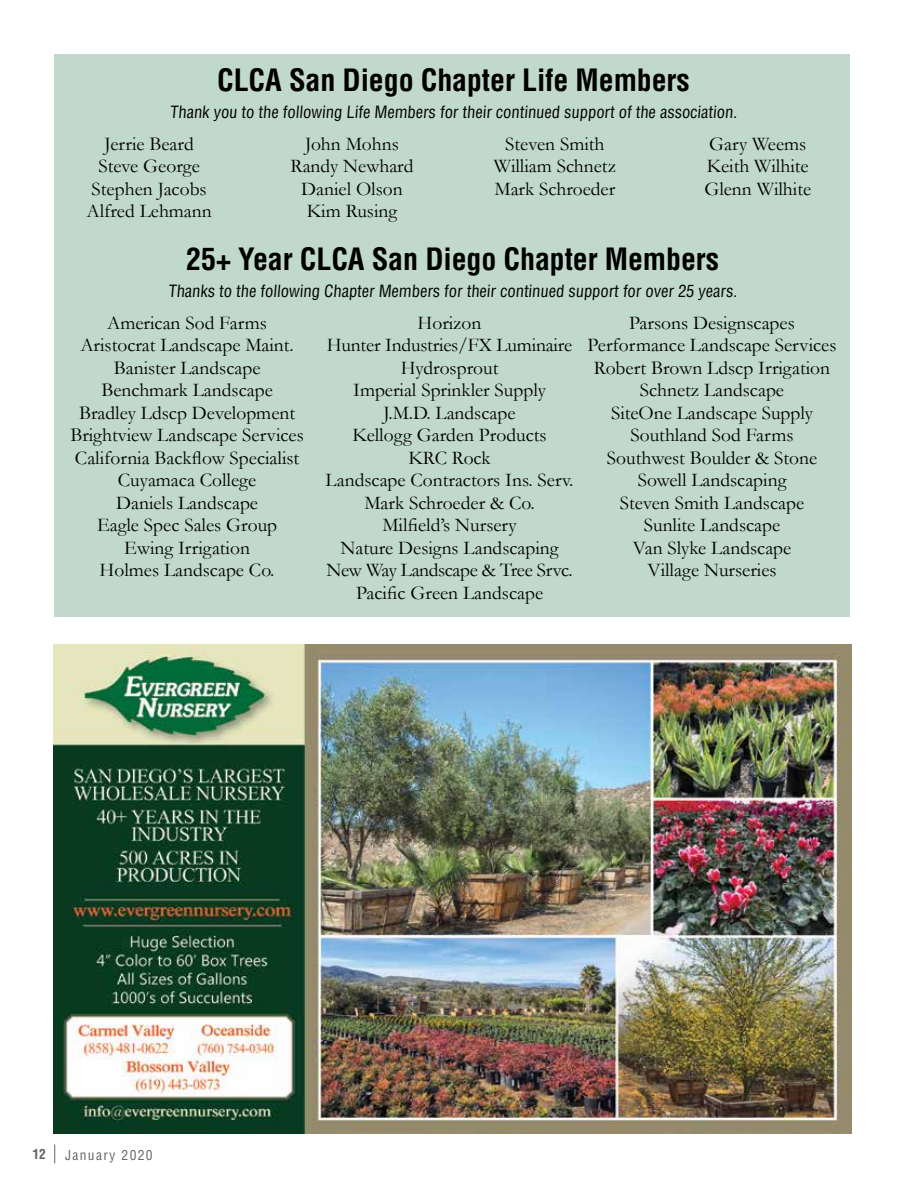
<style>
.page{position:relative;width:918px;height:1188px;background:#fff}
.page>*{position:absolute;margin:0;border:0;box-sizing:border-box;transform-origin:0 0}
.t1{font:700 condensed 30px "Helvetica";letter-spacing:-.005em;color:#000}
.t2{font:19.5px/22.5px "Garamond";color:#000;text-align:center}
.t3{font:condensed 16.5px "Helvetica";color:#000}
.t4{font:condensed 13.5px "Helvetica";letter-spacing:.1em;color:#636466}
.t5{font:700 condensed 13.5px "Helvetica";color:#636466}
</style>
<div class="page">
<svg style="left:54px;top:1144px;width:1px;height:19px"></svg>
<img style="left:54px;top:645px;width:798px;height:489px">
<div style="left:54px;top:54px;width:796px;height:563px;background:#c0d9cc"></div>
<h1 class="t1" style="left:217px;top:61px;width:474px">CLCA San Diego Chapter Life Members</h1>
<p class="t3" style="left:170px;top:101px;width:571px">Thank you to the following Life Members for their continued support of the association.</p>
<p class="t2" style="left:86px;top:132px;width:127px">Jerrie Beard<br>Steve George<br>Stephen Jacobs<br>Alfred Lehmann</p>
<p class="t2" style="left:290px;top:132px;width:125px">John Mohns<br>Randy Newhard<br>Daniel Olson<br>Kim Rusing</p>
<p class="t2" style="left:494px;top:132px;width:124px">Steven Smith<br>William Schnetz<br>Mark Schroeder</p>
<p class="t2" style="left:704px;top:132px;width:108px;text-align:left">Gary Weems<br>Keith Wilhite<br>Glenn Wilhite</p>
<h1 class="t1" style="left:186px;top:240px;width:534px">25+ Year CLCA San Diego Chapter Members</h1>
<p class="t3" style="left:168px;top:281px;width:572px">Thanks to the following Chapter Members for their continued support for over 25 years.</p>
<p class="t2" style="left:70px;top:311px;width:235px">American Sod Farms<br>Aristocrat Landscape Maint.<br>Banister Landscape<br>Benchmark Landscape<br>Bradley Ldscp Development<br>Brightview Landscape Services<br>California Backflow Specialist<br>Cuyamaca College<br>Daniels Landscape<br>Eagle Spec Sales Group<br>Ewing Irrigation<br>Holmes Landscape Co.</p>
<p class="t2" style="left:326px;top:311px;width:249px">Horizon<br>Hunter Industries/FX Luminaire<br>Hydrosprout<br>Imperial Sprinkler Supply<br>J.M.D. Landscape<br>Kellogg Garden Products<br>KRC Rock<br>Landscape Contractors Ins. Serv.<br>Mark Schroeder &amp; Co.<br>Milfield’s Nursery<br>Nature Designs Landscaping<br>New Way Landscape &amp; Tree Srvc.<br>Pacific Green Landscape</p>
<p class="t2" style="left:588px;top:311px;width:251px">Parsons Designscapes<br>Performance Landscape Services<br>Robert Brown Ldscp Irrigation<br>Schnetz Landscape<br>SiteOne Landscape Supply<br>Southland Sod Farms<br>Southwest Boulder &amp; Stone<br>Sowell Landscaping<br>Steven Smith Landscape<br>Sunlite Landscape<br>Van Slyke Landscape<br>Village Nurseries</p>
<p class="t5" style="left:32px;top:1146px;width:15px">12</p>
<p class="t4" style="left:65px;top:1146px;width:89px">January 2020</p>
</div>
